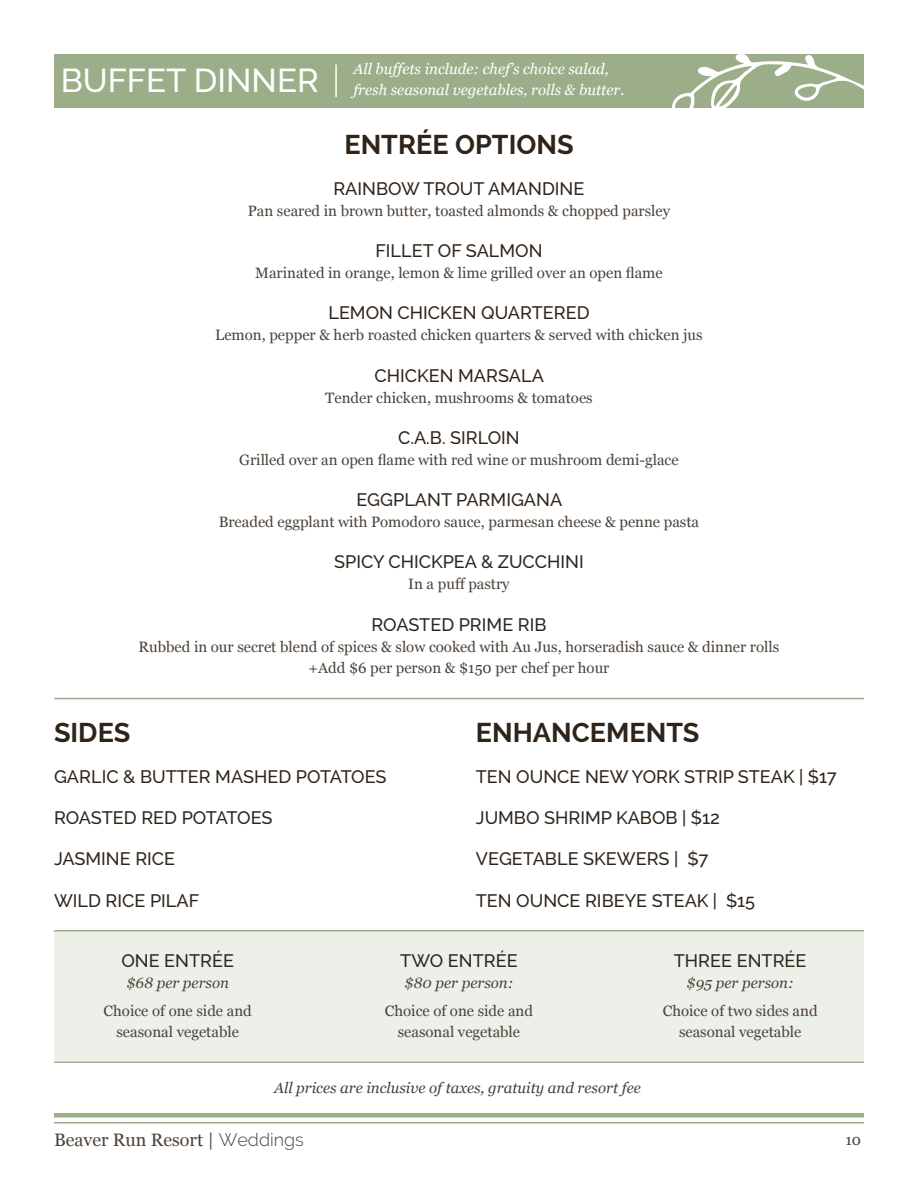
<style>
.page{position:relative;width:918px;height:1188px;background:#fff}
.page>*{position:absolute;margin:0;border:0;box-sizing:border-box;transform-origin:0 0}
.MENU_SECTION_HEADER{font:500 33px "Raleway";color:#fff}
.MENU_SECTION_TITLE{font:700 27px "Raleway";color:#2f241a}
.MENU_ITEM_HEADER{font:500 18px "Raleway";color:#2f241a}
.MENU_LIST{font:500 18px "Raleway";color:#2f241a}
.t1{font:18px "Georgia";color:#4c4138}
.MENU_DESCRIPTION{font:15px/21px "Georgia";color:#4c4138;text-align:center}
.MENU_HEADER_SUB_INFO{font:italic 15px/21px "Georgia";color:#fff}
.small_print{font:italic 15px "Georgia";color:#4c4138}
.SPECIAL_PRICING{font:italic 15px "Georgia";color:#4c4138}
.s1{font-family:"Raleway";font-weight:300}
</style>
<div class="page">
<div style="left:54px;top:1113px;width:810px;height:5px;background:#9cae89"></div>
<hr style="left:54px;top:1122px;width:810px;height:2px;background:#9cae89">
<div style="left:54px;top:931px;width:810px;height:130px;background:#edf0e9"></div>
<hr style="left:54px;top:1061px;width:810px;height:2px;background:#9cae89">
<hr style="left:54px;top:698px;width:810px;height:1px;background:#9cae89">
<hr style="left:54px;top:930px;width:810px;height:1px;background:#9cae89">
<div style="left:54px;top:54px;width:810px;height:54px;background:#9cae89"></div>
<hr style="left:335px;top:65px;width:2px;height:32px;background:#fff">
<svg style="left:672px;top:54px;width:192px;height:54px"></svg>
<p class="MENU_SECTION_HEADER" style="left:61px;top:61px;width:260px">BUFFET DINNER</p>
<p class="MENU_HEADER_SUB_INFO" style="left:353px;top:58px;width:273px">All buffets include: chef’s choice salad, fresh seasonal vegetables, rolls &amp; butter.</p>
<p class="MENU_SECTION_TITLE" style="left:344px;top:129px;width:231px">ENTRÉE OPTIONS</p>
<p class="MENU_ITEM_HEADER" style="left:333px;top:178px;width:253px">RAINBOW TROUT AMANDINE</p>
<p class="MENU_DESCRIPTION" style="left:248px;top:200px;width:424px">Pan seared in brown butter, toasted almonds &amp; chopped parsley</p>
<p class="MENU_ITEM_HEADER" style="left:375px;top:240px;width:169px">FILLET OF SALMON</p>
<p class="MENU_DESCRIPTION" style="left:255px;top:262px;width:409px">Marinated in orange, lemon &amp; lime grilled over an open flame</p>
<p class="MENU_ITEM_HEADER" style="left:328px;top:303px;width:263px">LEMON CHICKEN QUARTERED</p>
<p class="MENU_DESCRIPTION" style="left:215px;top:324px;width:489px">Lemon, pepper &amp; herb roasted chicken quarters &amp; served with chicken jus</p>
<p class="MENU_ITEM_HEADER" style="left:375px;top:365px;width:171px">CHICKEN MARSALA</p>
<p class="MENU_DESCRIPTION" style="left:325px;top:386px;width:269px">Tender chicken, mushrooms &amp; tomatoes</p>
<p class="MENU_ITEM_HEADER" style="left:398px;top:427px;width:123px">C.A.B. SIRLOIN</p>
<p class="MENU_DESCRIPTION" style="left:239px;top:449px;width:441px">Grilled over an open flame with red wine or mushroom demi-glace</p>
<p class="MENU_ITEM_HEADER" style="left:356px;top:489px;width:207px">EGGPLANT PARMIGANA</p>
<p class="MENU_DESCRIPTION" style="left:219px;top:511px;width:482px">Breaded eggplant with Pomodoro sauce, parmesan cheese &amp; penne pasta</p>
<p class="MENU_ITEM_HEADER" style="left:334px;top:552px;width:251px">SPICY CHICKPEA &amp; ZUCCHINI</p>
<p class="MENU_DESCRIPTION" style="left:408px;top:573px;width:103px">In a puff pastry</p>
<p class="MENU_ITEM_HEADER" style="left:371px;top:614px;width:177px">ROASTED PRIME RIB</p>
<p class="MENU_DESCRIPTION" style="left:139px;top:635px;width:642px">Rubbed in our secret blend of spices &amp; slow cooked with Au Jus, horseradish sauce &amp; dinner rolls +Add $6 per person &amp; $150 per chef per hour</p>
<p class="MENU_SECTION_TITLE" style="left:54px;top:717px;width:78px">SIDES</p>
<p class="MENU_LIST" style="left:54px;top:766px;width:334px">GARLIC &amp; BUTTER MASHED POTATOES</p>
<p class="MENU_LIST" style="left:54px;top:807px;width:220px">ROASTED RED POTATOES</p>
<p class="MENU_LIST" style="left:54px;top:849px;width:123px">JASMINE RICE</p>
<p class="MENU_LIST" style="left:54px;top:890px;width:147px">WILD RICE PILAF</p>
<p class="MENU_SECTION_TITLE" style="left:476px;top:717px;width:225px">ENHANCEMENTS</p>
<p class="MENU_LIST" style="left:476px;top:766px;width:363px">TEN OUNCE NEW YORK STRIP STEAK | $17</p>
<p class="MENU_LIST" style="left:476px;top:807px;width:246px">JUMBO SHRIMP KABOB | $12</p>
<p class="MENU_LIST" style="left:476px;top:849px;width:234px">VEGETABLE SKEWERS | $7</p>
<p class="MENU_LIST" style="left:476px;top:890px;width:281px">TEN OUNCE RIBEYE STEAK | $15</p>
<p class="MENU_ITEM_HEADER" style="left:121px;top:951px;width:114px">ONE ENTRÉE</p>
<p class="SPECIAL_PRICING" style="left:126px;top:972px;width:104px">$68 per person</p>
<p class="MENU_DESCRIPTION" style="left:104px;top:1000px;width:150px">Choice of one side and seasonal vegetable</p>
<p class="MENU_ITEM_HEADER" style="left:400px;top:951px;width:119px">TWO ENTRÉE</p>
<p class="SPECIAL_PRICING" style="left:405px;top:972px;width:110px">$80 per person:</p>
<p class="MENU_DESCRIPTION" style="left:385px;top:1000px;width:150px">Choice of one side and seasonal vegetable</p>
<p class="small_print" style="left:274px;top:1077px;width:368px">All prices are inclusive of taxes, gratuity and resort fee</p>
<p class="MENU_ITEM_HEADER" style="left:674px;top:951px;width:134px">THREE ENTRÉE</p>
<p class="SPECIAL_PRICING" style="left:687px;top:972px;width:109px">$95 per person:</p>
<p class="MENU_DESCRIPTION" style="left:663px;top:1000px;width:156px">Choice of two sides and seasonal vegetable</p>
<p class="t1" style="left:54px;top:1127px;width:251px">Beaver Run Resort | <span class="s1">Weddings</span></p>
<p class="MENU_DESCRIPTION" style="left:845px;top:1129px;width:17px">10</p>
</div>
